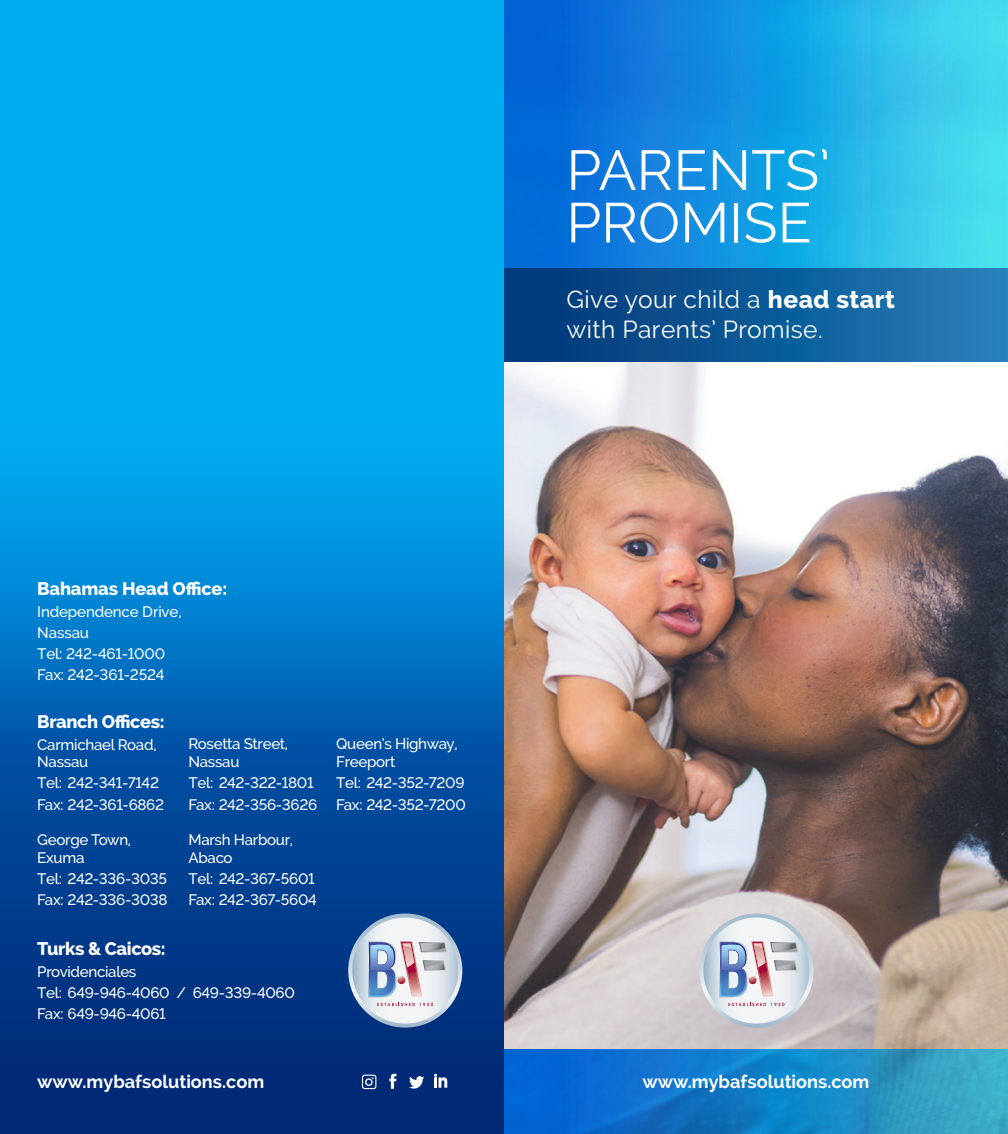
<style>
.page{position:relative;width:1008px;height:1134px;background:#fff}
.page>*{position:absolute;margin:0;border:0;box-sizing:border-box;transform-origin:0 0}
.Cover_Headline{font:56px/52.5px "Raleway";color:#fff}
.Cover_Subhead{font:24.5px "Raleway";letter-spacing:.02em;color:#fff}
.Body{font:800 18.2px "Raleway";letter-spacing:-.02em;color:#fff}
.t1{font:700 18.2px "Raleway";color:#fff}
.Body-2{font:500 15.05px/21.2px "Raleway";letter-spacing:-.02em;color:#fff}
.s1{font-weight:800}
</style>
<div class="page">
<svg style="left:504px;top:0;width:504px;height:363px;background:#198ace"></svg>
<div style="left:0;top:0;width:504px;height:1134px;background:#00aeef"></div>
<svg style="left:0;top:480px;width:504px;height:654px;background:#0057a6"></svg>
<svg style="left:348px;top:914px;width:114px;height:114px;background:#9eadc7"></svg>
<svg style="left:434px;top:1074px;width:13px;height:14px"></svg>
<svg style="left:362px;top:1075px;width:14px;height:14px"></svg>
<svg style="left:389px;top:1074px;width:7px;height:15px"></svg>
<svg style="left:409px;top:1076px;width:15px;height:13px"></svg>
<img style="left:504px;top:363px;width:504px;height:687px">
<svg style="left:504px;top:1050px;width:504px;height:84px;background:#1882c8"></svg>
<svg style="left:699px;top:914px;width:115px;height:114px"></svg>
<p class="Body" style="left:37px;top:579px;width:191px">Bahamas Head Office:</p>
<p class="Body-2" style="left:37px;top:601px;width:146px">Independence Drive,<br>Nassau</p>
<p class="Body-2" style="left:37px;top:643px;width:130px">Tel: 242-461-1000</p>
<p class="Body-2" style="left:37px;top:664px;width:129px">Fax: 242-361-2524</p>
<p class="Body" style="left:37px;top:712px;width:129px">Branch Offices:</p>
<p class="Body-2" style="left:37px;top:735px;width:121px;line-height:17.7px">Carmichael Road,<br>Nassau</p>
<p class="Body-2" style="left:37px;top:773px;width:123px">Tel: 242-341-7142</p>
<p class="Body-2" style="left:37px;top:794px;width:128px">Fax: 242-361-6862</p>
<p class="Body-2" style="left:188px;top:735px;width:101px;line-height:17.7px">Rosetta Street,<br>Nassau</p>
<p class="Body-2" style="left:188px;top:772px;width:130px">Tel: 242-322-1801<br>Fax: 242-356-3626</p>
<p class="Body-2" style="left:37px;top:831px;width:95px;line-height:17.7px">George Town,<br>Exuma</p>
<p class="Body-2" style="left:37px;top:868px;width:132px">Tel: 242-336-3035<br>Fax: 242-336-3038</p>
<p class="Body-2" style="left:188px;top:831px;width:106px;line-height:17.7px">Marsh Harbour,<br>Abaco</p>
<p class="Body-2" style="left:188px;top:868px;width:130px">Tel: 242-367-5601<br>Fax: 242-367-5604</p>
<p class="Body" style="left:37px;top:939px;width:130px">Turks &amp; Caicos:</p>
<p class="Body-2" style="left:37px;top:961px;width:259px">Providenciales<br>Tel: 649-946-4060 / 649-339-4060</p>
<p class="Body-2" style="left:37px;top:1003px;width:130px">Fax: 649-946-4061</p>
<p class="Body-2" style="left:336px;top:735px;width:123px;line-height:17.7px">Queen’s Highway,<br>Freeport</p>
<p class="Body-2" style="left:336px;top:772px;width:131px">Tel: 242-352-7209<br>Fax: 242-352-7200</p>
<p class="t1" style="left:37px;top:1071px;width:228px">www.mybafsolutions.com</p>
<p class="Cover_Headline" style="left:566px;top:144px;width:265px">PARENTS’<br>PROMISE</p>
<p class="Cover_Subhead" style="left:566px;top:285px;width:330px">Give your child a <span class="s1">head start</span></p>
<p class="Cover_Subhead" style="left:566px;top:315px;width:258px">with Parents’ Promise.</p>
<p class="t1" style="left:643px;top:1071px;width:228px">www.mybafsolutions.com</p>
</div>
